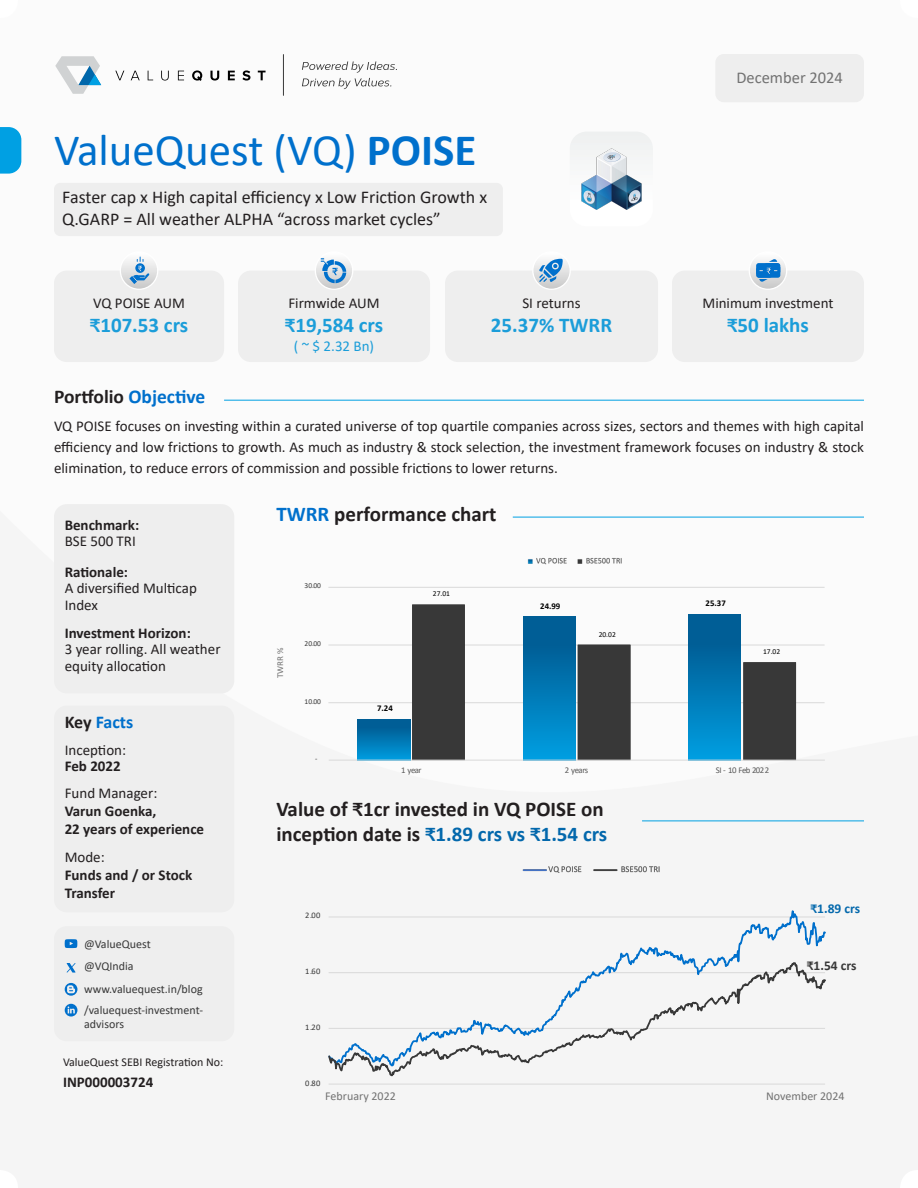
<style>
.page{position:relative;width:918px;height:1188px;background:#fff}
.page>*{position:absolute;margin:0;border:0;box-sizing:border-box;transform-origin:0 0}
.t1{font:45px "Calibri";color:#0070cc}
.t2{font:700 21px/25.2px "Calibri";color:#231f20}
.t3{font:700 21px "Calibri";color:#1b9dd9}
.t4{font:700 19.5px "Calibri";color:#231f20}
.t5{font:18px/21.6px "Calibri";color:#231f20}
.t6{font:700 18px "Calibri";letter-spacing:-.005em;color:#0070cc}
.t7{font:16.5px "Calibri";color:#727272}
.t8{font:15px/16.5px "Calibri";color:#231f20}
.t9{font:700 15px/18px "Calibri";color:#231f20}
.t10{font:15px "Calibri";color:#1b9dd9}
.t11{font:700 13.5px "Calibri";color:#0368ac}
.t12{font:700 13.5px "Calibri";color:#383838}
.text_lg{font:12px/14.4px "Calibri";color:#383838}
.t13{font:12px "Calibri";color:#231f20}
.t14{font:12px "Calibri";color:#727272}
.t15{font:9px "Calibri";color:#727272}
.t16{font:8.85px "Calibri";letter-spacing:-.055em;color:#595959}
.t17{font:700 8.85px "Calibri";color:#000}
.t18{font:8.55px "Calibri";letter-spacing:.065em;color:#383838}
.t19{font:7.5px "Calibri";letter-spacing:-.005em;color:#383838}
.t20{font:7.5px "Calibri";color:#000}
.s1{font-weight:700}
.s2{color:#0070cc}
.s3{color:#231f20}
.s4{color:#0368ac}
</style>
<div class="page">
<div style="left:54px;top:183px;width:449px;height:53px;background:#eee;border-radius:6px"></div>
<svg style="left:55px;top:56px;width:46px;height:38px"></svg>
<svg style="left:115px;top:71px;width:9px;height:9px"></svg>
<svg style="left:131px;top:71px;width:9px;height:9px"></svg>
<svg style="left:148px;top:71px;width:5px;height:9px"></svg>
<svg style="left:161px;top:71px;width:8px;height:10px"></svg>
<svg style="left:178px;top:71px;width:6px;height:9px"></svg>
<svg style="left:192px;top:70px;width:10px;height:11px"></svg>
<svg style="left:210px;top:71px;width:9px;height:10px"></svg>
<svg style="left:228px;top:71px;width:7px;height:9px"></svg>
<svg style="left:242px;top:70px;width:8px;height:11px"></svg>
<svg style="left:258px;top:71px;width:8px;height:9px"></svg>
<hr style="left:283px;top:55px;width:1px;height:40px;background:#383838">
<svg style="left:302px;top:61px;width:95px;height:28px"></svg>
<svg style="left:0;top:127px;width:21px;height:47px"></svg>
<hr style="left:224px;top:400px;width:640px;height:1px;background:#00a0e3">
<hr style="left:513px;top:517px;width:351px;height:1px;background:#00a0e3">
<hr style="left:642px;top:821px;width:222px;height:1px;background:#00a0e3">
<div style="left:54px;top:504px;width:180px;height:189px;background:#eee;border-radius:13px"></div>
<div style="left:54px;top:706px;width:180px;height:206px;background:#eee;border-radius:13px"></div>
<div style="left:54px;top:926px;width:180px;height:115px;background:#eee;border-radius:13px"></div>
<svg style="left:570px;top:132px;width:83px;height:28px"></svg>
<svg style="left:67px;top:963px;width:8px;height:10px"></svg>
<svg style="left:65px;top:983px;width:12px;height:13px"></svg>
<svg style="left:65px;top:1004px;width:12px;height:13px"></svg>
<img style="left:579px;top:147px;width:65px;height:63px">
<svg style="left:65px;top:939px;width:12px;height:9px"></svg>
<div style="left:54px;top:271px;width:170px;height:91px;background:#eee;border-radius:13px"></div>
<div style="left:238px;top:271px;width:192px;height:91px;background:#eee;border-radius:13px"></div>
<div style="left:445px;top:271px;width:213px;height:91px;background:#eee;border-radius:13px"></div>
<div style="left:672px;top:271px;width:192px;height:91px;background:#eee;border-radius:13px"></div>
<svg style="left:120px;top:252px;width:38px;height:37px"></svg>
<div style="left:120px;top:251px;width:38px;height:39px;border:1px solid #fff;border-radius:50%"></div>
<svg style="left:130px;top:257px;width:19px;height:27px"></svg>
<svg style="left:533px;top:252px;width:37px;height:37px"></svg>
<div style="left:532px;top:251px;width:39px;height:39px;border:1px solid #fff;border-radius:50%"></div>
<svg style="left:539px;top:259px;width:24px;height:23px"></svg>
<svg style="left:315px;top:252px;width:38px;height:37px"></svg>
<div style="left:315px;top:251px;width:38px;height:39px;border:1px solid #fff;border-radius:50%"></div>
<svg style="left:321px;top:258px;width:25px;height:25px"></svg>
<svg style="left:749px;top:252px;width:38px;height:37px"></svg>
<div style="left:749px;top:251px;width:38px;height:39px;border:1px solid #fff;border-radius:50%"></div>
<svg style="left:756px;top:259px;width:24px;height:23px"></svg>
<div style="left:715px;top:54px;width:149px;height:48px;background:#eee;border-radius:9px"></div>
<hr style="left:328px;top:702px;width:497px;height:1px;background:#d9d9d9">
<hr style="left:328px;top:645px;width:497px;height:1px;background:#d9d9d9">
<hr style="left:328px;top:587px;width:497px;height:1px;background:#d9d9d9">
<div style="left:358px;top:719px;width:52px;height:41px;background:linear-gradient(to bottom,#005389,#009bdd)"></div>
<svg style="left:412px;top:605px;width:384px;height:155px"></svg>
<hr style="left:329px;top:760px;width:496px;height:1px;background:#d9d9d9">
<hr style="left:329px;top:1084px;width:496px;height:1px;background:#d9d9d9">
<svg style="left:328px;top:910px;width:497px;height:36px"></svg>
<svg style="left:328px;top:946px;width:497px;height:131px"></svg>
<img style="left:522px;top:866px;width:138px;height:8px">
<img style="left:527px;top:557px;width:95px;height:8px">
<p class="t1" style="left:54px;top:119px;width:424px">ValueQuest (VQ) <span class="s1">POISE</span></p>
<p class="t5" style="left:62px;top:186px;width:426px">Faster cap x High capital efficiency x Low Friction Growth x<br>Q.GARP = All weather ALPHA “across market cycles”</p>
<p class="t7" style="left:736px;top:66px;width:108px">December 2024</p>
<p class="t8" style="left:93px;top:294px;width:93px">VQ POISE AUM</p>
<p class="t8" style="left:288px;top:294px;width:93px">Firmwide AUM</p>
<p class="t8" style="left:522px;top:294px;width:60px">SI returns</p>
<p class="t8" style="left:703px;top:294px;width:132px">Minimum investment</p>
<p class="t3" style="left:90px;top:310px;width:100px">₹107.53 crs</p>
<p class="t3" style="left:285px;top:310px;width:100px">₹19,584 crs</p>
<p class="t3" style="left:491px;top:310px;width:123px">25.37% TWRR</p>
<p class="t3" style="left:727px;top:310px;width:83px">₹50 lakhs</p>
<p class="t10" style="left:294px;top:336px;width:82px">( ~ $ 2.32 Bn)</p>
<p class="t4" style="left:54px;top:383px;width:153px">Portfolio <span class="s2">Objective</span></p>
<p class="t8" style="left:54px;top:415px;width:812px;line-height:21px;text-align:justify">VQ POISE focuses on investing within a curated universe of top quartile companies across sizes, sectors and themes with high capital efficiency and low frictions to growth. As much as industry &amp; stock selection, the investment framework focuses on industry &amp; stock elimination, to reduce errors of commission and possible frictions to lower returns.</p>
<p class="t9" style="left:65px;top:515px;width:76px">Benchmark:</p>
<p class="t8" style="left:65px;top:532px;width:73px">BSE 500 TRI</p>
<p class="t9" style="left:65px;top:563px;width:65px">Rationale:</p>
<p class="t8" style="left:65px;top:580px;width:134px">A diversified Multicap<br>Index</p>
<p class="t9" style="left:65px;top:624px;width:128px">Investment Horizon:</p>
<p class="t8" style="left:65px;top:641px;width:157px">3 year rolling. All weather equity allocation</p>
<p class="t6" style="left:65px;top:709px;width:70px"><span class="s3">Key</span> Facts</p>
<p class="t8" style="left:65px;top:741px;width:63px">Inception:</p>
<p class="t9" style="left:65px;top:757px;width:58px">Feb 2022</p>
<p class="t8" style="left:65px;top:784px;width:94px">Fund Manager:</p>
<p class="t9" style="left:65px;top:802px;width:93px">Varun Goenka,</p>
<p class="t9" style="left:65px;top:820px;width:141px">22 years of experience</p>
<p class="t8" style="left:65px;top:848px;width:42px">Mode:</p>
<p class="t9" style="left:65px;top:866px;width:129px">Funds and / or Stock<br>Transfer</p>
<p class="text_lg" style="left:84px;top:936px;width:68px">@ValueQuest</p>
<p class="text_lg" style="left:84px;top:982px;width:120px">www.valuequest.in/blog</p>
<p class="text_lg" style="left:84px;top:1002px;width:120px">/valuequest-investment&shy;advisors</p>
<p class="text_lg" style="left:84px;top:959px;width:51px">@VQIndia</p>
<p class="t13" style="left:63px;top:1054px;width:162px">ValueQuest SEBI Registration No:</p>
<p class="t9" style="left:63px;top:1073px;width:92px">INP000003724</p>
<p class="t2" style="left:276px;top:502px;width:222px"><span class="s2">TWRR</span> performance chart</p>
<p class="t15" style="left:274px;top:678px;width:32px;rotate:-90deg">TWRR %</p>
<p class="t19" style="left:305px;top:581px;width:18px">30.00</p>
<p class="t19" style="left:305px;top:638px;width:18px">20.00</p>
<p class="t19" style="left:305px;top:696px;width:18px">10.00</p>
<p class="t19" style="left:315px;top:754px;width:4px">-</p>
<p class="t20" style="left:433px;top:589px;width:19px">27.01</p>
<p class="t17" style="left:377px;top:702px;width:17px">7.24</p>
<p class="t17" style="left:540px;top:600px;width:22px">24.99</p>
<p class="t20" style="left:599px;top:629px;width:19px">20.02</p>
<p class="t17" style="left:706px;top:597px;width:22px">25.37</p>
<p class="t20" style="left:763px;top:646px;width:19px">17.02</p>
<p class="t16" style="left:401px;top:764px;width:22px">1 year</p>
<p class="t16" style="left:565px;top:764px;width:25px">2 years</p>
<p class="t16" style="left:716px;top:764px;width:55px">SI - 10 Feb 2022</p>
<p class="t2" style="left:276px;top:796px;width:332px">Value of ₹1cr invested in VQ POISE on inception date is <span class="s4">₹1.89 crs vs ₹1.54 crs</span></p>
<p class="t18" style="left:305px;top:909px;width:17px">2.00</p>
<p class="t18" style="left:305px;top:965px;width:17px">1.60</p>
<p class="t18" style="left:305px;top:1021px;width:17px">1.20</p>
<p class="t18" style="left:305px;top:1077px;width:17px">0.80</p>
<p class="t11" style="left:810px;top:899px;width:51px">₹1.89 crs</p>
<p class="t12" style="left:807px;top:956px;width:51px">₹1.54 crs</p>
<p class="t14" style="left:325px;top:1088px;width:72px">February 2022</p>
<p class="t14" style="left:766px;top:1088px;width:80px">November 2024</p>
</div>
